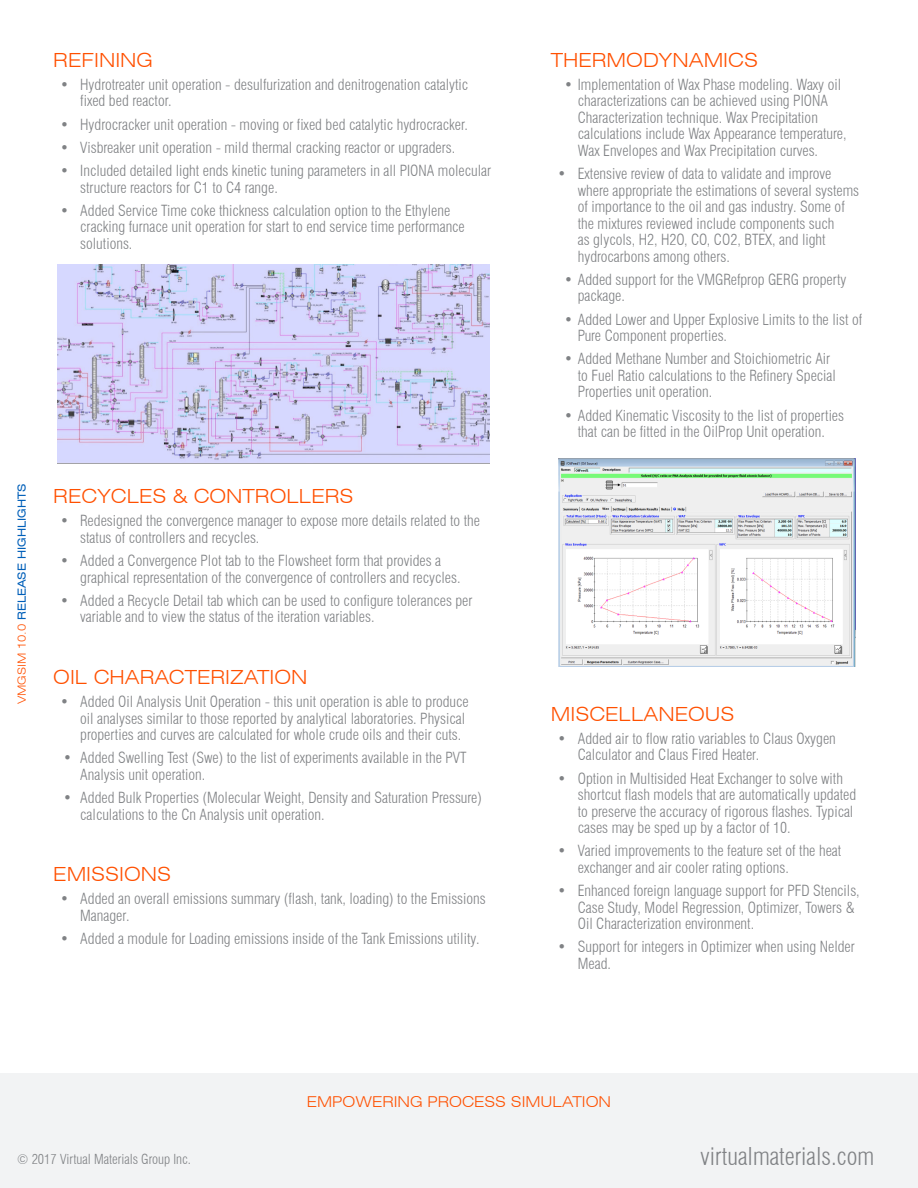
<style>
.page{position:relative;width:918px;height:1188px;background:#fff}
.page>*{position:absolute;margin:0;border:0;box-sizing:border-box;transform-origin:0 0}
.Body_-_bullets{font:300 condensed 24px "Swiss 721 BT";color:#808285}
.Body_-_bullets-2{font:300 expanded 19.5px "Swiss 721 BT";color:#ff5000}
.t1{font:300 condensed 15px/16.5px "Swiss 721 BT";color:#808285}
.t2{font:300 expanded 15px "Swiss 721 BT";color:#ff5000}
.Body{font:300 condensed 13.5px "Swiss 721 BT";color:#808285}
.t3{font:expanded 11.25px "Swiss 721 BT";color:#005fb9}
.s1{font-weight:300;color:#ff5000}
</style>
<div class="page">
<div style="left:0;top:1074px;width:918px;height:114px;background:#f2f3f4"></div>
<div style="left:57px;top:264px;width:432px;height:204px;background:linear-gradient(to right,#fff,#fff)"></div>
<img style="left:57px;top:264px;width:432px;height:199px">
<img style="left:559px;top:458px;width:297px;height:209px">
<p class="Body_-_bullets-2" style="left:53px;top:48px;width:101px">REFINING</p>
<p class="t1" style="left:80px;top:76px;width:389px;text-indent:-20px">• Hydrotreater unit operation - desulfurization and denitrogenation catalytic fixed bed reactor.</p>
<p class="t1" style="left:60px;top:116px;width:410px">• Hydrocracker unit operation - moving or fixed bed catalytic hydrocracker.</p>
<p class="t1" style="left:60px;top:139px;width:397px">• Visbreaker unit operation - mild thermal cracking reactor or upgraders.</p>
<p class="t1" style="left:80px;top:162px;width:412px;text-indent:-20px">• Included detailed light ends kinetic tuning parameters in all PIONA molecular structure reactors for C1 to C4 range.</p>
<p class="t1" style="left:80px;top:202px;width:386px;text-indent:-20px">• Added Service Time coke thickness calculation option to the Ethylene cracking furnace unit operation for start to end service time performance solutions.</p>
<p class="t3" style="left:15px;top:704px;width:222px;rotate:-90deg"><span class="s1">VMGSIM 10.0</span> RELEASE HIGHLIGHTS</p>
<p class="Body_-_bullets-2" style="left:53px;top:484px;width:302px">RECYCLES &amp; CONTROLLERS</p>
<p class="t1" style="left:80px;top:513px;width:401px;text-indent:-20px">• Redesigned the convergence manager to expose more details related to the status of controllers and recycles.</p>
<p class="t1" style="left:80px;top:552px;width:382px;text-indent:-20px">• Added a Convergence Plot tab to the Flowsheet form that provides a graphical representation of the convergence of controllers and recycles.</p>
<p class="t1" style="left:80px;top:592px;width:394px;text-indent:-20px">• Added a Recycle Detail tab which can be used to configure tolerances per variable and to view the status of the iteration variables.</p>
<p class="Body_-_bullets-2" style="left:53px;top:665px;width:256px">OIL CHARACTERIZATION</p>
<p class="t1" style="left:80px;top:693px;width:390px;text-indent:-20px">• Added Oil Analysis Unit Operation - this unit operation is able to produce oil analyses similar to those reported by analytical laboratories. Physical properties and curves are calculated for whole crude oils and their cuts.</p>
<p class="t1" style="left:80px;top:750px;width:388px;text-indent:-17px">• Added Swelling Test (Swe) to the list of experiments available in the PVT<br>Analysis unit operation.</p>
<p class="t1" style="left:80px;top:789px;width:403px;text-indent:-17px">• Added Bulk Properties (Molecular Weight, Density and Saturation Pressure) calculations to the Cn Analysis unit operation.</p>
<p class="Body_-_bullets-2" style="left:53px;top:862px;width:120px">EMISSIONS</p>
<p class="t1" style="left:80px;top:891px;width:407px;text-indent:-20px">• Added an overall emissions summary (flash, tank, loading) to the Emissions<br>Manager.</p>
<p class="t1" style="left:60px;top:930px;width:421px">• Added a module for Loading emissions inside of the Tank Emissions utility.</p>
<p class="Body_-_bullets-2" style="left:551px;top:48px;width:209px">THERMODYNAMICS</p>
<p class="t1" style="left:578px;top:76px;width:270px;text-indent:-14px">• Implementation of Wax Phase modeling. Waxy oil characterizations can be achieved using PIONA Characterization technique. Wax Precipitation calculations include Wax Appearance temperature, Wax Envelopes and Wax Precipitation curves.</p>
<p class="t1" style="left:578px;top:165px;width:283px;text-indent:-20px">• Extensive review of data to validate and improve where appropriate the estimations of several systems of importance to the oil and gas industry. Some of the mixtures reviewed include components such<br>as glycols, H2, H2O, CO, CO2, BTEX, and light hydrocarbons among others.</p>
<p class="t1" style="left:578px;top:271px;width:270px;text-indent:-14px">• Added support for the VMGRefprop GERG property package.</p>
<p class="t1" style="left:578px;top:311px;width:286px;text-indent:-14px">• Added Lower and Upper Explosive Limits to the list of<br>Pure Component properties.</p>
<p class="t1" style="left:578px;top:351px;width:260px;text-indent:-14px">• Added Methane Number and Stoichiometric Air to Fuel Ratio calculations to the Refinery Special<br>Properties unit operation.</p>
<p class="t1" style="left:564px;top:407px;width:281px;text-align:center">• Added Kinematic Viscosity to the list of properties that can be fitted in the OilProp Unit operation.</p>
<p class="Body_-_bullets-2" style="left:551px;top:702px;width:185px">MISCELLANEOUS</p>
<p class="t1" style="left:578px;top:730px;width:260px;text-indent:-20px">• Added air to flow ratio variables to Claus Oxygen<br>Calculator and Claus Fired Heater.</p>
<p class="t1" style="left:578px;top:770px;width:280px;text-indent:-20px">• Option in Multisided Heat Exchanger to solve with shortcut flash models that are automatically updated to preserve the accuracy of rigorous flashes. Typical cases may be sped up by a factor of 10.</p>
<p class="t1" style="left:578px;top:843px;width:265px;text-indent:-20px">• Varied improvements to the feature set of the heat exchanger and air cooler rating options.</p>
<p class="t1" style="left:578px;top:882px;width:284px;text-indent:-20px">• Enhanced foreign language support for PFD Stencils,<br>Case Study, Model Regression, Optimizer, Towers &amp;<br>Oil Characterization environment.</p>
<p class="t1" style="left:578px;top:939px;width:279px;text-indent:-20px">• Support for integers in Optimizer when using Nelder<br>Mead.</p>
<p class="t2" style="left:307px;top:1093px;width:306px">EMPOWERING PROCESS SIMULATION</p>
<p class="Body" style="left:17px;top:1151px;width:175px">© 2017 Virtual Materials Group Inc.</p>
<p class="Body_-_bullets" style="left:701px;top:1141px;width:175px">virtualmaterials.com</p>
</div>
